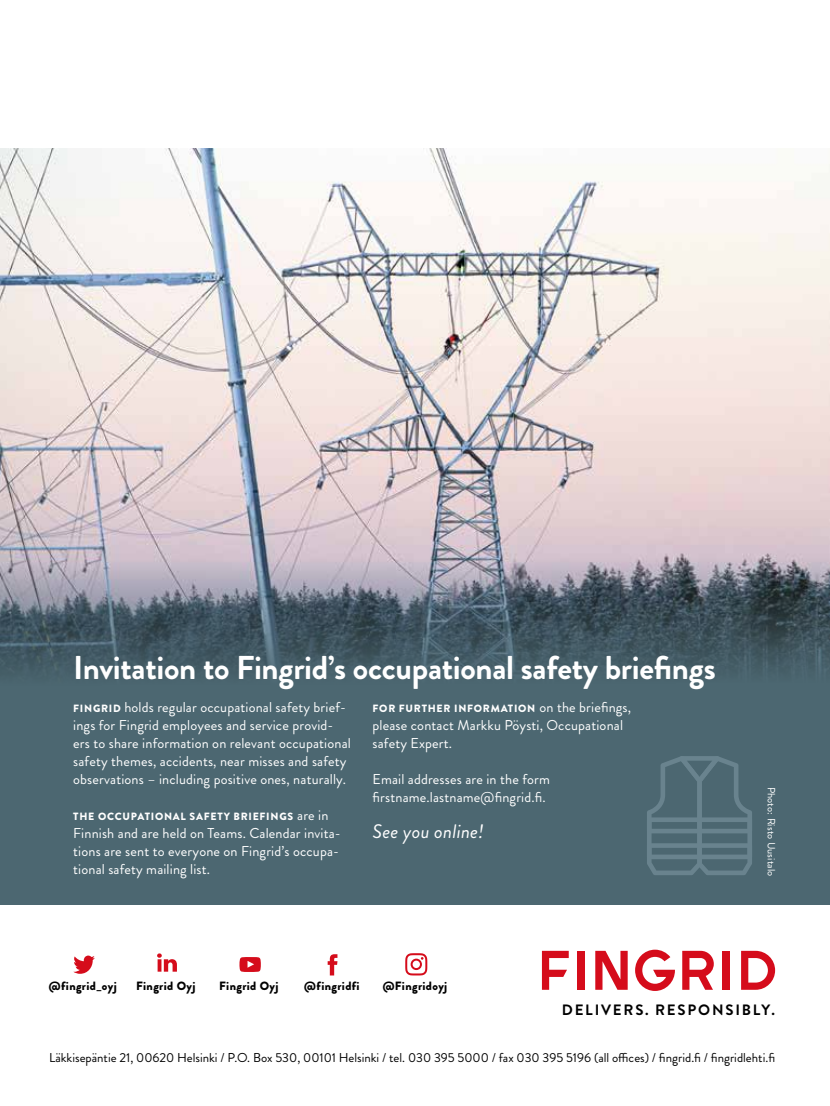
<style>
.page{position:relative;width:830px;height:1106px;background:#fff}
.page>*{position:absolute;margin:0;border:0;box-sizing:border-box;transform-origin:0 0}
.t1{font:700 33px "Brandon Grotesque";letter-spacing:-.01em;color:#fff}
.t2{font:italic 19.5px "Brandon Grotesque";letter-spacing:.01em;color:#fff}
.t3{font:700 15px "Brandon Grotesque";letter-spacing:.12em;color:#000}
.t4{font:14.25px/18px "Brandon Grotesque";letter-spacing:.01em;color:#fff}
.t5{font:12.9px "Brandon Grotesque";color:#000}
.t6{font:900 12px "Brandon Grotesque";letter-spacing:.03em;color:#000}
.t7{font:900 10.5px "Brandon Grotesque";letter-spacing:.07em;color:#fff}
.t8{font:10.5px "Brandon Grotesque";letter-spacing:.01em;color:#fff}
.s1{font-weight:900;font-size:10.5px}
.s2{font-weight:400;font-size:14.25px}
</style>
<div class="page">
<img style="left:0;top:149px;width:829px;height:378px">
<svg style="left:0;top:527px;width:829px;height:378px;background:#5d707a"></svg>
<svg style="left:157px;top:953px;width:20px;height:18px"></svg>
<svg style="left:405px;top:953px;width:22px;height:22px"></svg>
<svg style="left:73px;top:955px;width:22px;height:18px"></svg>
<svg style="left:327px;top:954px;width:10px;height:21px"></svg>
<svg style="left:239px;top:957px;width:22px;height:15px"></svg>
<div style="left:576px;top:950px;width:8px;height:39px;background:#d50c1b"></div>
<svg style="left:595px;top:950px;width:32px;height:39px"></svg>
<svg style="left:541px;top:950px;width:27px;height:39px"></svg>
<div style="left:722px;top:950px;width:7px;height:39px;background:#d50c1b"></div>
<svg style="left:741px;top:950px;width:33px;height:39px"></svg>
<svg style="left:682px;top:950px;width:31px;height:39px"></svg>
<svg style="left:635px;top:949px;width:39px;height:42px"></svg>
<svg style="left:646px;top:756px;width:105px;height:119px;background:#55707a"></svg>
<h1 class="t1" style="left:73px;top:644px;width:643px">Invitation to Fingrid’s occupational safety briefings</h1>
<p class="t4" style="left:73px;top:698px;width:279px"><span class="s1">FINGRID</span> holds regular occupational safety brief&shy;ings for Fingrid employees and service provid&shy;ers to share information on relevant occupational safety themes, accidents, near misses and safety observations – including positive ones, naturally.</p>
<p class="t7" style="left:73px;top:809px;width:256px">THE OCCUPATIONAL SAFETY BRIEFINGS <span class="s2">are in</span></p>
<p class="t4" style="left:73px;top:824px;width:269px">Finnish and are held on Teams. Calendar invita&shy;tions are sent to everyone on Fingrid’s occupa&shy;tional safety mailing list.</p>
<p class="t7" style="left:372px;top:701px;width:260px">FOR FURTHER INFORMATION <span class="s2">on the briefings,</span></p>
<p class="t4" style="left:372px;top:716px;width:252px">please contact Markku Pöysti, Occupational safety Expert.</p>
<p class="t4" style="left:372px;top:770px;width:179px">Email addresses are in the form f-i rstname.lastname@fingrid.fi.</p>
<h2 class="t2" style="left:372px;top:818px;width:113px">See you online!</h2>
<p class="t6" style="left:49px;top:977px;width:69px">@fingrid_oyj</p>
<p class="t6" style="left:136px;top:977px;width:61px">Fingrid Oyj</p>
<p class="t6" style="left:219px;top:977px;width:61px">Fingrid Oyj</p>
<p class="t6" style="left:304px;top:977px;width:57px">@fingridfi</p>
<p class="t6" style="left:382px;top:977px;width:66px">@Fingridoyj</p>
<p class="t8" style="left:778px;top:786px;width:91px;rotate:90deg">Photo: Risto Uusitalo</p>
<p class="t3" style="left:561px;top:998px;width:215px">DELIVERS. RESPONSIBLY.</p>
<p class="t5" style="left:49px;top:1048px;width:727px">Läkkisepäntie 21, 00620 Helsinki / P.O. Box 530, 00101 Helsinki / tel. 030 395 5000 / fax 030 395 5196 (all offices) / fingrid.fi / fingridlehti.fi</p>
</div>
